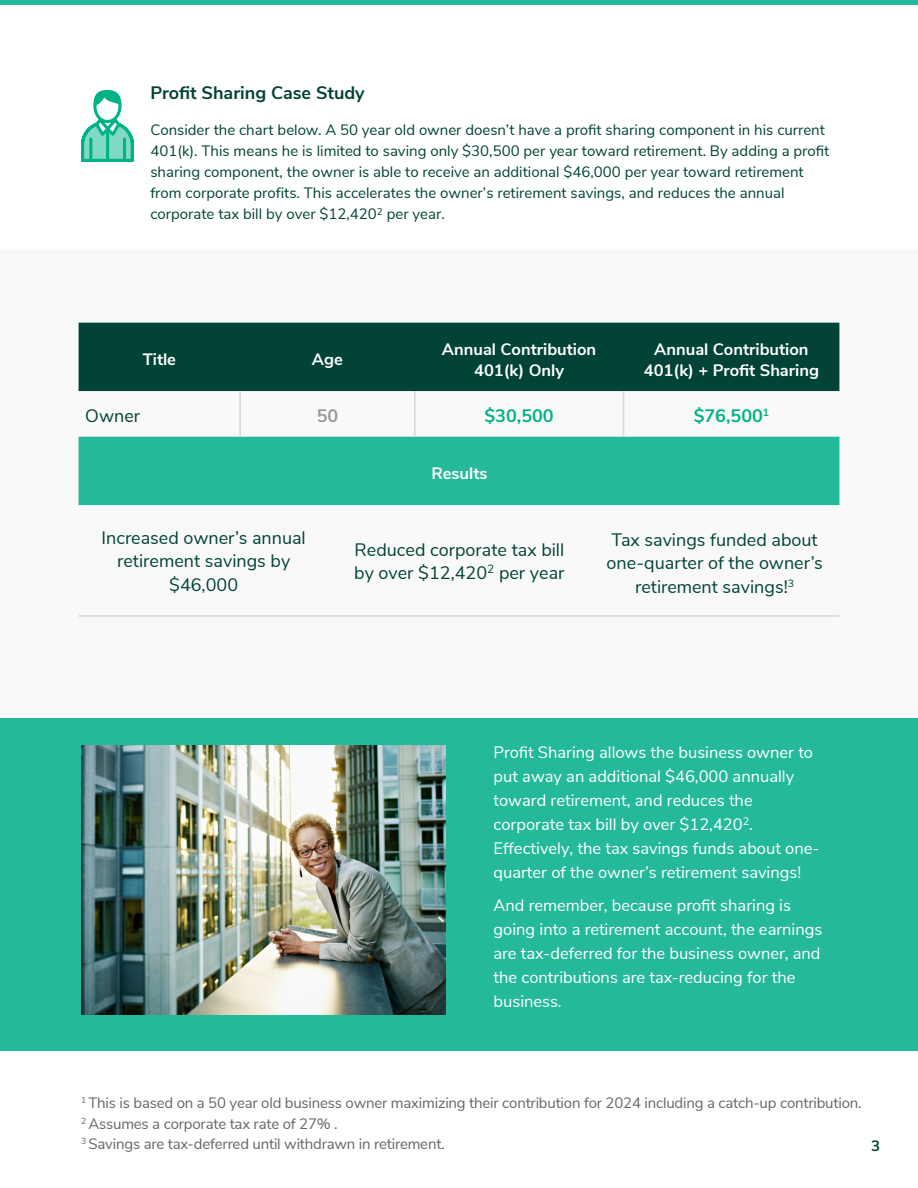
<style>
.page{position:relative;width:918px;height:1188px;background:#fff}
.page>*{position:absolute;margin:0;border:0;box-sizing:border-box;transform-origin:0 0}
.t1{font:18px/23.5px "Nunito Sans";color:#014336;text-align:center}
.t2{font:700 18px "Nunito Sans";color:#054236}
.t3{font:700 18px "Nunito Sans";color:#00b287}
.t4{font:700 18px "Nunito Sans";color:#97999c}
.t5{font:16.5px/24px "Nunito Sans";color:#fff}
.t6{font:700 16.5px/21px "Nunito Sans";color:#fff;text-align:center}
.t7{font:15px/21px "Nunito Sans";color:#014336}
.t8{font:15px/20.9px "Nunito Sans";letter-spacing:-.015em;color:#666}
.t9{font:700 15px "Nunito Sans";color:#014336}
</style>
<div class="page">
<div style="left:0;top:702px;width:918px;height:348px;background:#25b99b"></div>
<svg style="left:81px;top:90px;width:53px;height:72px"></svg>
<img style="left:81px;top:746px;width:365px;height:268px">
<div style="left:0;top:249px;width:918px;height:469px;background:#f9f9f9"></div>
<div style="left:79px;top:323px;width:760px;height:68px;background:#014336"></div>
<hr style="left:239px;top:391px;width:2px;height:45px;background:#d9d9d9">
<hr style="left:414px;top:391px;width:2px;height:45px;background:#d9d9d9">
<hr style="left:623px;top:391px;width:1px;height:45px;background:#d9d9d9">
<div style="left:79px;top:437px;width:760px;height:68px;background:#25b99b"></div>
<hr style="left:79px;top:615px;width:250px;height:2px;background:#d9d9d9">
<hr style="left:329px;top:615px;width:261px;height:2px;background:#d9d9d9">
<hr style="left:590px;top:615px;width:249px;height:2px;background:#d9d9d9">
<hr style="left:0;top:0;width:918px;height:4px;background:#25b99b">
<p class="t2" style="left:150px;top:80px;width:216px">Profit Sharing Case Study</p>
<p class="t7" style="left:150px;top:119px;width:680px">Consider the chart below. A 50 year old owner doesn’t have a profit sharing component in his current 401(k). This means he is limited to saving only $30,500 per year toward retirement. By adding a profit sharing component, the owner is able to receive an additional $46,000 per year toward retirement from corporate profits. This accelerates the owner’s retirement savings, and reduces the annual corporate tax bill by over $12,420<sup>2</sup> per year.</p>
<p class="t6" style="left:143px;top:348px;width:35px">Title</p>
<p class="t6" style="left:312px;top:348px;width:32px">Age</p>
<p class="t6" style="left:442px;top:338px;width:156px">Annual Contribution<br>401(k) Only</p>
<p class="t6" style="left:644px;top:338px;width:177px">Annual Contribution<br>401(k) + Profit Sharing</p>
<p class="t1" style="left:85px;top:403px;width:56px">Owner</p>
<p class="t4" style="left:317px;top:403px;width:23px">50</p>
<p class="t3" style="left:484px;top:403px;width:71px">$30,500</p>
<p class="t3" style="left:694px;top:403px;width:77px">$76,500<sup>1</sup></p>
<p class="t6" style="left:431px;top:462px;width:58px">Results</p>
<p class="t1" style="left:102px;top:525px;width:206px">Increased owner’s annual retirement savings by $46,000</p>
<p class="t1" style="left:354px;top:536px;width:212px;text-align:left">Reduced corporate tax bill by over $12,420<sup>2</sup> per year</p>
<p class="t1" style="left:606px;top:527px;width:218px">Tax savings funded about one-quarter of the owner’s retirement savings!<sup>3</sup></p>
<p class="t5" style="left:494px;top:739px;width:327px">Profit Sharing allows the business owner to put away an additional $46,000 annually toward retirement, and reduces the corporate tax bill by over $12,420<sup>2</sup>.<br>Effectively, the tax savings funds about one&shy;quarter of the owner’s retirement savings!</p>
<p class="t5" style="left:494px;top:893px;width:330px">And remember, because profit sharing is going into a retirement account, the earnings are tax-deferred for the business owner, and the contributions are tax-reducing for the business.</p>
<p class="t8" style="left:81px;top:1091px;width:782px"><sup>1</sup> This is based on a 50 year old business owner maximizing their contribution for 2024 including a catch-up contribution.<br><sup>2</sup> Assumes a corporate tax rate of 27% .<br><sup>3</sup> Savings are tax-deferred until withdrawn in retirement.</p>
<p class="t9" style="left:871px;top:1135px;width:10px">3</p>
</div>
